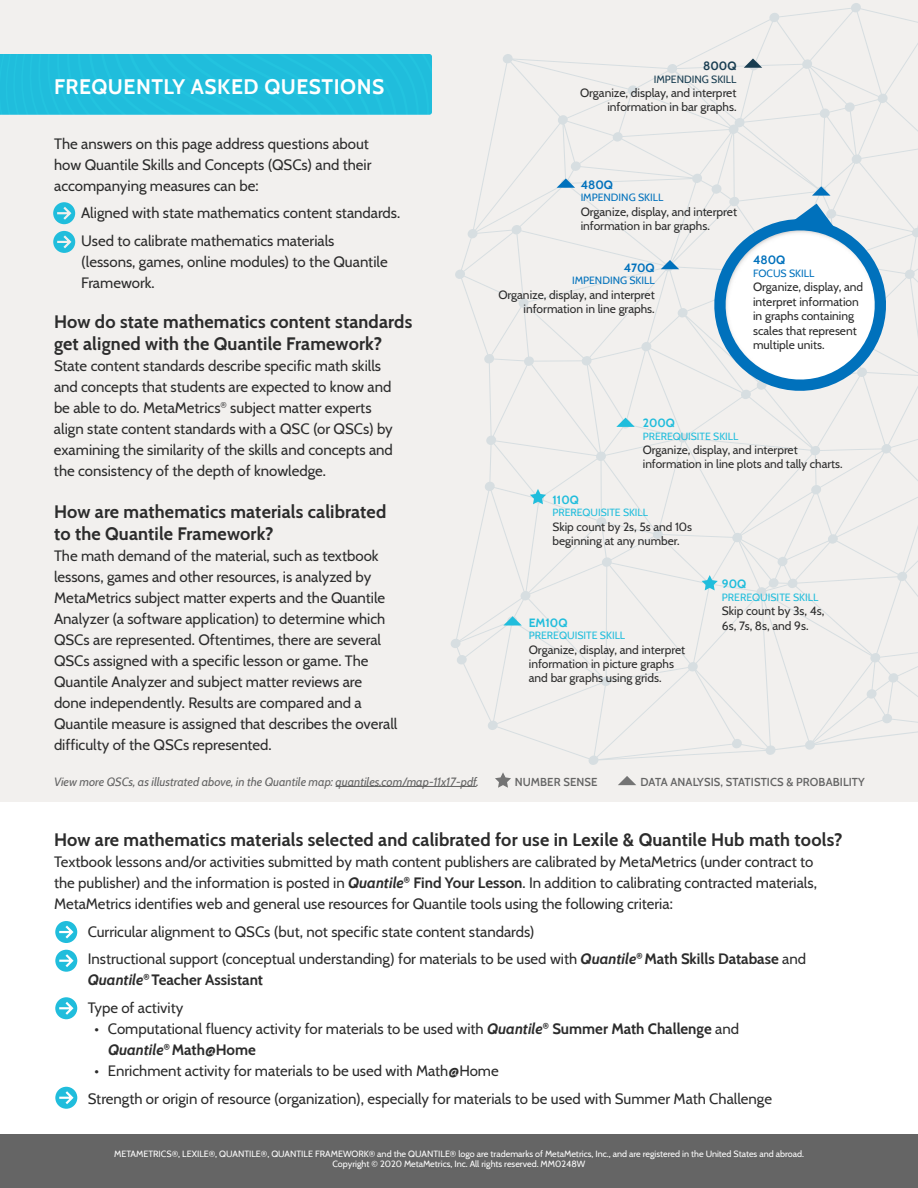
<style>
.page{position:relative;width:918px;height:1188px;background:#fff}
.page>*{position:absolute;margin:0;border:0;box-sizing:border-box;transform-origin:0 0}
.t1{font:700 21px "Cabin";letter-spacing:.025em;color:#fff}
.t2{font:700 18px/21.6px "Cabin";letter-spacing:.01em;color:#2c2c2c}
.t3{font:15px/21px "Cabin";color:#2c2c2c}
.t4{font:700 15px/27.8px "Cabin";color:#2c2c2c}
.t5{font:12px/14.4px "Cabin";color:#2c2c2c}
.t6{font:italic 12px "Cabin";color:#656565}
.t7{font:700 12px "Cabin";color:#0071bc}
.t8{font:700 12px "Cabin";color:#20bddc}
.t9{font:700 12px "Cabin";color:#173c50}
.t10{font:11.85px/14.2px "Cabin";color:#2c2c2c}
.t11{font:700 11.85px "Cabin";color:#20bddc}
.t12{font:600 11.25px "Cabin";letter-spacing:.01em;color:#656565}
.t13{font:10.5px "Cabin";color:#0071bc}
.t14{font:10.5px "Cabin";color:#20bddc}
.t15{font:10.5px "Cabin";color:#173c50}
.t16{font:10.35px "Cabin";color:#20bddc}
.t17{font:9px/10.5px "Cabin";color:#fff;text-align:center}
.s1{font-weight:700;font-style:italic}
.s2{font-weight:700}
.s3{font-style:italic}
.s4{font-weight:400}
</style>
<div class="page">
<div style="left:0;top:0;width:918px;height:802px;background:#f2f0ee"></div>
<svg style="left:451px;top:3px;width:467px;height:762px"></svg>
<div style="left:0;top:54px;width:432px;height:61px;background:#20bddc"></div>
<div style="left:42px;top:54px;width:193px;height:61px;background:#20bddc"></div>
<div style="left:0;top:1135px;width:918px;height:53px;background:#656565"></div>
<svg style="left:55px;top:921px;width:23px;height:51px"></svg>
<svg style="left:55px;top:997px;width:23px;height:23px"></svg>
<svg style="left:55px;top:1086px;width:23px;height:23px"></svg>
<svg style="left:557px;top:179px;width:18px;height:9px"></svg>
<svg style="left:706px;top:204px;width:189px;height:195px"></svg>
<svg style="left:812px;top:186px;width:18px;height:10px"></svg>
<svg style="left:661px;top:260px;width:18px;height:9px"></svg>
<svg style="left:744px;top:59px;width:18px;height:9px"></svg>
<hr style="left:336px;top:786px;width:141px;height:1px;background:#656565">
<svg style="left:53px;top:202px;width:23px;height:51px"></svg>
<svg style="left:616px;top:418px;width:19px;height:9px"></svg>
<svg style="left:503px;top:616px;width:19px;height:10px"></svg>
<svg style="left:495px;top:772px;width:16px;height:16px"></svg>
<svg style="left:702px;top:575px;width:16px;height:15px"></svg>
<svg style="left:530px;top:489px;width:16px;height:15px"></svg>
<svg style="left:618px;top:776px;width:18px;height:9px"></svg>
<h1 class="t1" style="left:54px;top:71px;width:332px">FREQUENTLY ASKED QUESTIONS</h1>
<p class="t3" style="left:54px;top:132px;width:319px">The answers on this page address questions about how Quantile Skills and Concepts (QSCs) and their accompanying measures can be:</p>
<p class="t3" style="left:81px;top:198px;width:321px;line-height:27.8px">Aligned with state mathematics content standards.<br>Used to calibrate mathematics materials</p>
<p class="t3" style="left:81px;top:250px;width:308px">(lessons, games, online modules) to the Quantile<br>Framework.</p>
<p class="t2" style="left:54px;top:310px;width:360px">How do state mathematics content standards get aligned with the Quantile Framework?</p>
<p class="t3" style="left:54px;top:354px;width:340px">State content standards describe specific math skills and concepts that students are expected to know and be able to do. MetaMetrics<sup>®</sup> subject matter experts align state content standards with a QSC (or QSCs) by examining the similarity of the skills and concepts and the consistency of the depth of knowledge.</p>
<p class="t2" style="left:54px;top:500px;width:334px">How are mathematics materials calibrated to the Quantile Framework?</p>
<p class="t3" style="left:54px;top:544px;width:345px">The math demand of the material, such as textbook lessons, games and other resources, is analyzed by MetaMetrics subject matter experts and the Quantile Analyzer (a software application) to determine which QSCs are represented. Oftentimes, there are several QSCs assigned with a specific lesson or game. The Quantile Analyzer and subject matter reviews are done independently. Results are compared and a Quantile measure is assigned that describes the overall difficulty of the QSCs represented.</p>
<p class="t6" style="left:54px;top:772px;width:426px">View more QSCs, as illustrated above, in the Quantile map: quantiles.com/map-11x17-pdf.</p>
<p class="t9" style="left:703px;top:56px;width:35px">800Q</p>
<p class="t15" style="left:654px;top:71px;width:84px">IMPENDING SKILL</p>
<p class="t5" style="left:580px;top:85px;width:158px;text-align:right">Organize, display, and interpret information in bar graphs.</p>
<p class="t7" style="left:581px;top:175px;width:34px">480Q</p>
<p class="t13" style="left:581px;top:189px;width:84px">IMPENDING SKILL</p>
<p class="t5" style="left:581px;top:204px;width:158px">Organize, display, and interpret information in bar graphs.</p>
<p class="t7" style="left:624px;top:258px;width:33px">470Q</p>
<p class="t13" style="left:572px;top:272px;width:84px">IMPENDING SKILL</p>
<p class="t5" style="left:498px;top:286px;width:158px;text-align:right">Organize, display, and interpret information in line graphs.</p>
<p class="t7" style="left:753px;top:251px;width:34px">480Q</p>
<p class="t13" style="left:753px;top:265px;width:63px">FOCUS SKILL</p>
<p class="t5" style="left:753px;top:279px;width:112px">Organize, display, and interpret information in graphs containing scales that represent multiple units.</p>
<p class="t11" style="left:643px;top:414px;width:34px">200Q</p>
<p class="t16" style="left:643px;top:428px;width:97px">PREREQUISITE SKILL</p>
<p class="t10" style="left:643px;top:442px;width:201px">Organize, display, and interpret information in line plots and tally charts.</p>
<p class="t11" style="left:553px;top:490px;width:28px">110Q</p>
<p class="t16" style="left:553px;top:505px;width:97px">PREREQUISITE SKILL</p>
<p class="t10" style="left:553px;top:518px;width:141px">Skip count by 2s, 5s and 10s beginning at any number.</p>
<p class="t8" style="left:529px;top:613px;width:40px">EM10Q</p>
<p class="t14" style="left:529px;top:627px;width:98px">PREREQUISITE SKILL</p>
<p class="t5" style="left:529px;top:641px;width:158px">Organize, display, and interpret information in picture graphs and bar graphs using grids.</p>
<p class="t8" style="left:722px;top:575px;width:26px">90Q</p>
<p class="t14" style="left:722px;top:589px;width:98px">PREREQUISITE SKILL</p>
<p class="t5" style="left:722px;top:603px;width:104px">Skip count by 3s, 4s,<br>6s, 7s, 8s, and 9s.</p>
<p class="t12" style="left:515px;top:773px;width:84px">NUMBER SENSE</p>
<p class="t12" style="left:640px;top:773px;width:226px">DATA ANALYSIS, STATISTICS &amp; PROBABILITY</p>
<p class="t2" style="left:54px;top:828px;width:790px">How are mathematics materials selected and calibrated for use in Lexile &amp; Quantile Hub math tools?</p>
<p class="t3" style="left:54px;top:850px;width:764px">Textbook lessons and/or activities submitted by math content publishers are calibrated by MetaMetrics (under contract to the publisher) and the information is posted in <span class="s1">Quantile</span><sup>®</sup> <span class="s2">Find Your Lesson</span>. In addition to calibrating contracted materials,<br>MetaMetrics identifies web and general use resources for Quantile tools using the following criteria:</p>
<p class="t3" style="left:88px;top:917px;width:720px;line-height:27.8px">Curricular alignment to QSCs (but, not specific state content standards)<br>Instructional support (conceptual understanding) for materials to be used with <span class="s1">Quantile</span><sup>®</sup> <span class="s2">Math Skills Database</span> and</p>
<p class="t4" style="left:88px;top:965px;width:177px"><span class="s3">Quantile</span><sup>®</sup> Teacher Assistant<br><span class="s4">Type of activity</span></p>
<p class="t3" style="left:108px;top:1017px;width:633px;text-indent:-14px">• Computational fluency activity for materials to be used with <span class="s1">Quantile</span><sup>®</sup> <span class="s2">Summer Math Challenge</span> and<br><span class="s1">Quantile</span><sup>®</sup> <span class="s2">Math@Home</span></p>
<p class="t3" style="left:88px;top:1056px;width:686px;line-height:27.8px;text-indent:7px">• Enrichment activity for materials to be used with Math@Home<br>Strength or origin of resource (organization), especially for materials to be used with Summer Math Challenge</p>
<p class="t17" style="left:114px;top:1148px;width:691px">METAMETRICS®, LEXILE®, QUANTILE®, QUANTILE FRAMEWORK® and the QUANTILE® logo are trademarks of MetaMetrics, Inc., and are registered in the United States and abroad.<br>Copyright © 2020 MetaMetrics, Inc. All rights reserved. MM0248W</p>
</div>
